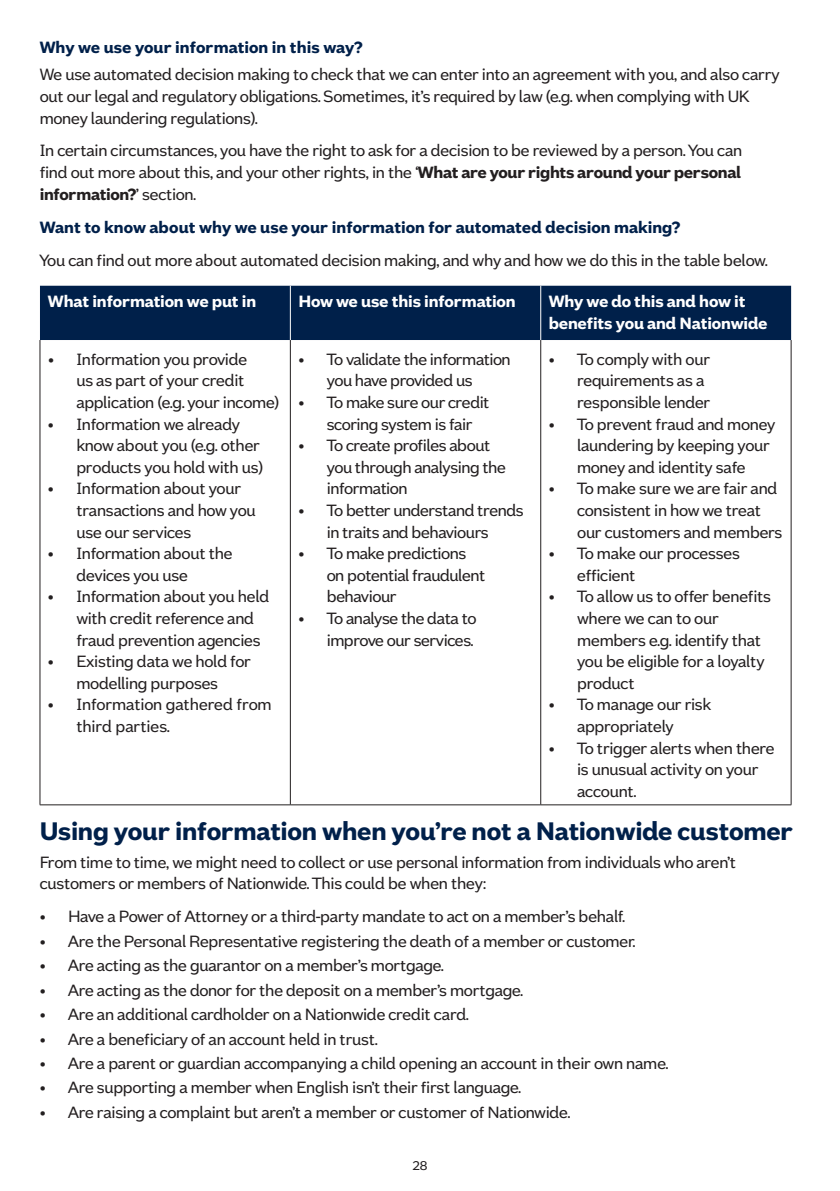
<style>
.page{position:relative;width:840px;height:1191px;background:#fff}
.page>*{position:absolute;margin:0;border:0;box-sizing:border-box;transform-origin:0 0}
.t1{font:700 28px "Nationwide Founders";letter-spacing:-.01em;color:#00204a}
.t2{font:18px/21.6px "Nationwide Founders";letter-spacing:-.02em;color:#231f20}
.t3{font:700 18px "Nationwide Founders";color:#00204a}
.t4{font:700 18px/21.6px "Nationwide Founders";letter-spacing:-.01em;color:#fff}
.t5{font:14px "Nationwide Founders";color:#231f20}
.s1{font-weight:700}
</style>
<div class="page">
<div style="left:40px;top:286px;width:750px;height:54px;background:#00204a"></div>
<hr style="left:40px;top:340px;width:1px;height:464px;background:#231f20">
<hr style="left:290px;top:340px;width:1px;height:464px;background:#231f20">
<hr style="left:540px;top:340px;width:1px;height:464px;background:#231f20">
<hr style="left:790px;top:340px;width:1px;height:464px;background:#231f20">
<hr style="left:40px;top:804px;width:250px;height:1px;background:#231f20">
<hr style="left:290px;top:804px;width:250px;height:1px;background:#231f20">
<hr style="left:540px;top:804px;width:250px;height:1px;background:#231f20">
<hr style="left:290px;top:286px;width:1px;height:54px;background:#fff">
<hr style="left:540px;top:286px;width:1px;height:54px;background:#fff">
<p class="t3" style="left:40px;top:37px;width:324px">Why we use your information in this way?</p>
<p class="t2" style="left:40px;top:64px;width:741px">We use automated decision making to check that we can enter into an agreement with you, and also carry out our legal and regulatory obligations. Sometimes, it’s required by law (e.g. when complying with UK money laundering regulations).</p>
<p class="t2" style="left:40px;top:140px;width:703px;text-align:justify">In certain circumstances, you have the right to ask for a decision to be reviewed by a person. You can find out more about this, and your other rights, in the ‘<span class="s1">What are your rights around your personal information?</span>’ section.</p>
<p class="t3" style="left:40px;top:217px;width:641px">Want to know about why we use your information for automated decision making?</p>
<p class="t2" style="left:40px;top:250px;width:729px">You can find out more about automated decision making, and why and how we do this in the table below.</p>
<p class="t4" style="left:48px;top:290px;width:210px">What information we put in</p>
<p class="t4" style="left:298px;top:290px;width:219px">How we use this information</p>
<p class="t4" style="left:548px;top:290px;width:220px">Why we do this and how it benefits you and Nationwide</p>
<p class="t2" style="left:76px;top:348px;width:204px;text-indent:-28px">• Information you provide<br>us as part of your credit application (e.g. your income)</p>
<p class="t2" style="left:76px;top:413px;width:188px;text-indent:-28px">• Information we already know about you (e.g. other products you hold with us)</p>
<p class="t2" style="left:76px;top:477px;width:181px;text-indent:-28px">• Information about your transactions and how you use our services</p>
<p class="t2" style="left:76px;top:542px;width:158px;text-indent:-28px">• Information about the devices you use</p>
<p class="t2" style="left:76px;top:585px;width:195px;text-indent:-28px">• Information about you held with credit reference and fraud prevention agencies</p>
<p class="t2" style="left:48px;top:650px;width:204px;text-align:center">• Existing data we hold for modelling purposes</p>
<p class="t2" style="left:76px;top:693px;width:197px;text-indent:-28px">• Information gathered from third parties.</p>
<p class="t2" style="left:576px;top:348px;width:135px;text-indent:-28px">• To comply with our requirements as a responsible lender</p>
<p class="t2" style="left:576px;top:413px;width:200px;text-indent:-28px">• To prevent fraud and money laundering by keeping your money and identity safe</p>
<p class="t2" style="left:576px;top:477px;width:207px;text-indent:-28px">• To make sure we are fair and consistent in how we treat our customers and members</p>
<p class="t2" style="left:576px;top:542px;width:164px;text-indent:-28px">• To make our processes efficient</p>
<p class="t2" style="left:576px;top:585px;width:195px;text-indent:-28px">• To allow us to offer benefits where we can to our members e.g. identify that you be eligible for a loyalty product</p>
<p class="t2" style="left:548px;top:693px;width:164px;text-align:center">• To manage our risk appropriately</p>
<p class="t2" style="left:576px;top:737px;width:199px;text-indent:-28px">• To trigger alerts when there is unusual activity on your account.</p>
<h1 class="t1" style="left:40px;top:815px;width:754px">Using your information when you’re not a Nationwide customer</h1>
<p class="t2" style="left:40px;top:851px;width:697px">From time to time, we might need to collect or use personal information from individuals who aren’t customers or members of Nationwide. This could be when they:</p>
<p class="t2" style="left:40px;top:905px;width:586px">• Have a Power of Attorney or a third-party mandate to act on a member’s behalf.</p>
<p class="t2" style="left:40px;top:930px;width:597px">• Are the Personal Representative registering the death of a member or customer.</p>
<p class="t2" style="left:40px;top:954px;width:405px">• Are acting as the guarantor on a member’s mortgage.</p>
<p class="t2" style="left:40px;top:978px;width:484px">• Are acting as the donor for the deposit on a member’s mortgage.</p>
<p class="t2" style="left:40px;top:1003px;width:430px">• Are an additional cardholder on a Nationwide credit card.</p>
<p class="t2" style="left:40px;top:1027px;width:339px">• Are a beneficiary of an account held in trust.</p>
<p class="t2" style="left:40px;top:1052px;width:629px">• Are a parent or guardian accompanying a child opening an account in their own name.</p>
<p class="t2" style="left:40px;top:1076px;width:482px">• Are supporting a member when English isn’t their first language.</p>
<p class="t2" style="left:40px;top:1101px;width:531px">• Are raising a complaint but aren’t a member or customer of Nationwide.</p>
<p class="t2" style="left:298px;top:348px;width:214px;text-align:center">• To validate the information you have provided us</p>
<p class="t2" style="left:326px;top:391px;width:164px;text-indent:-28px">• To make sure our credit scoring system is fair</p>
<p class="t2" style="left:326px;top:434px;width:181px;text-indent:-28px">• To create profiles about you through analysing the information</p>
<p class="t2" style="left:298px;top:499px;width:227px;text-align:center">• To better understand trends in traits and behaviours</p>
<p class="t2" style="left:326px;top:542px;width:160px;text-indent:-28px">• To make predictions on potential fraudulent behaviour</p>
<p class="t2" style="left:298px;top:607px;width:180px;text-align:right">• To analyse the data to improve our services.</p>
<p class="t5" style="left:412px;top:1158px;width:17px">28</p>
</div>
